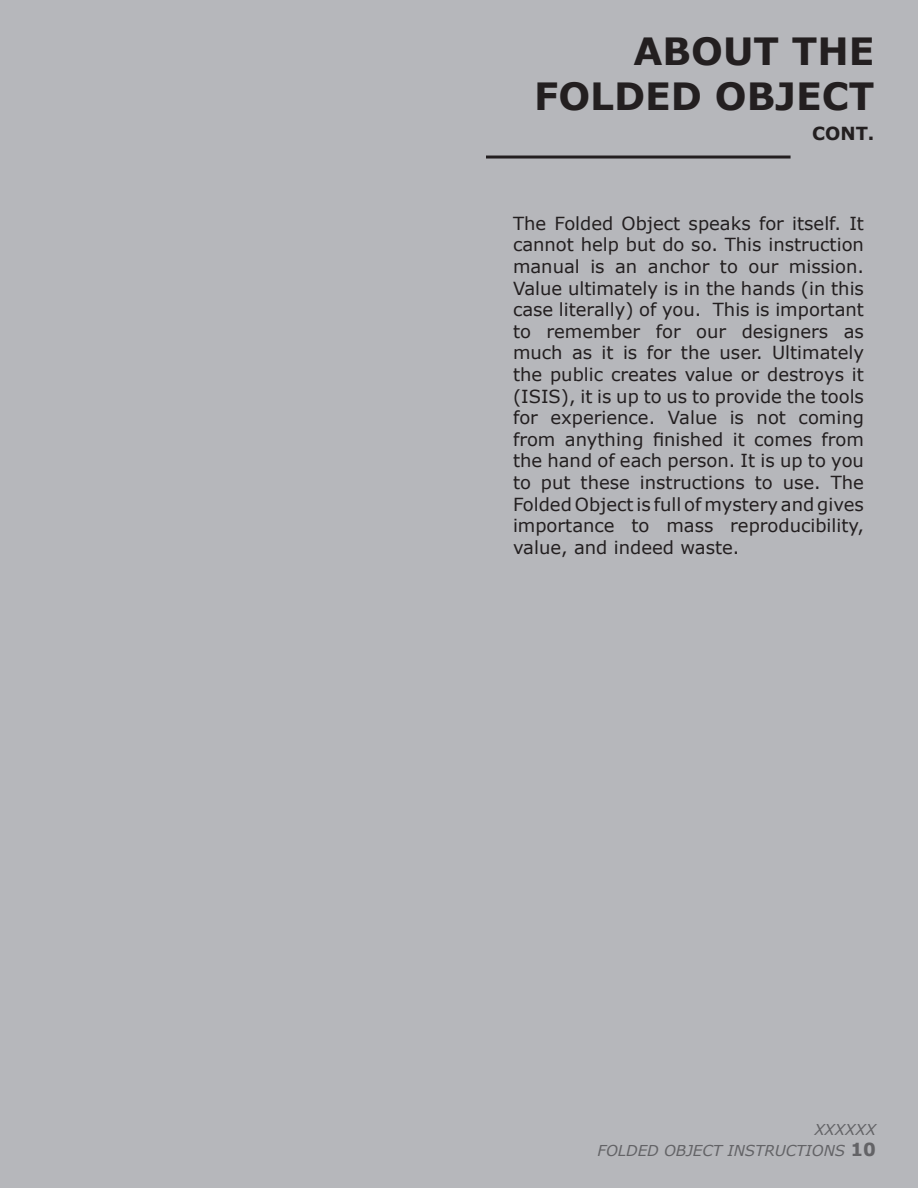
<style>
.page{position:relative;width:918px;height:1188px;background:#b6b7bb}
.page>*{position:absolute;margin:0;border:0;box-sizing:border-box;transform-origin:0 0}
.t1{font:700 37.5px/45px "Verdana";color:#231f20;text-align:right}
.t2{font:18px/21.6px "Verdana";color:#231f20;text-align:justify}
.t3{font:700 18px "Verdana";color:#231f20}
.t4{font:italic 15px "Verdana";color:#636366}
.s1{font-weight:700;font-style:normal;font-size:18px}
</style>
<div class="page">
<hr style="left:486px;top:156px;width:305px;height:3px;background:#231f20">
<p class="t1" style="left:534px;top:29px;width:342px">ABOUT THE<br>FOLDED OBJECT</p>
<p class="t3" style="left:812px;top:121px;width:64px">CONT.</p>
<p class="t2" style="left:513px;top:213px;width:353px">The Folded Object speaks for itself. It cannot help but do so. This instruction manual is an anchor to our mission.<br>Value ultimately is in the hands (in this case literally) of you. This is important to remember for our designers as much as it is for the user. Ultimately the public creates value or destroys it (ISIS), it is up to us to provide the tools for experience. Value is not coming from anything finished it comes from the hand of each person. It is up to you to put these instructions to use. The Folded Object is full of mystery and gives importance to mass reproducibility, value, and indeed waste.</p>
<p class="t4" style="left:814px;top:1120px;width:63px">XXXXXX</p>
<p class="t4" style="left:597px;top:1141px;width:280px">FOLDED OBJECT INSTRUCTIONS <span class="s1">10</span></p>
</div>
